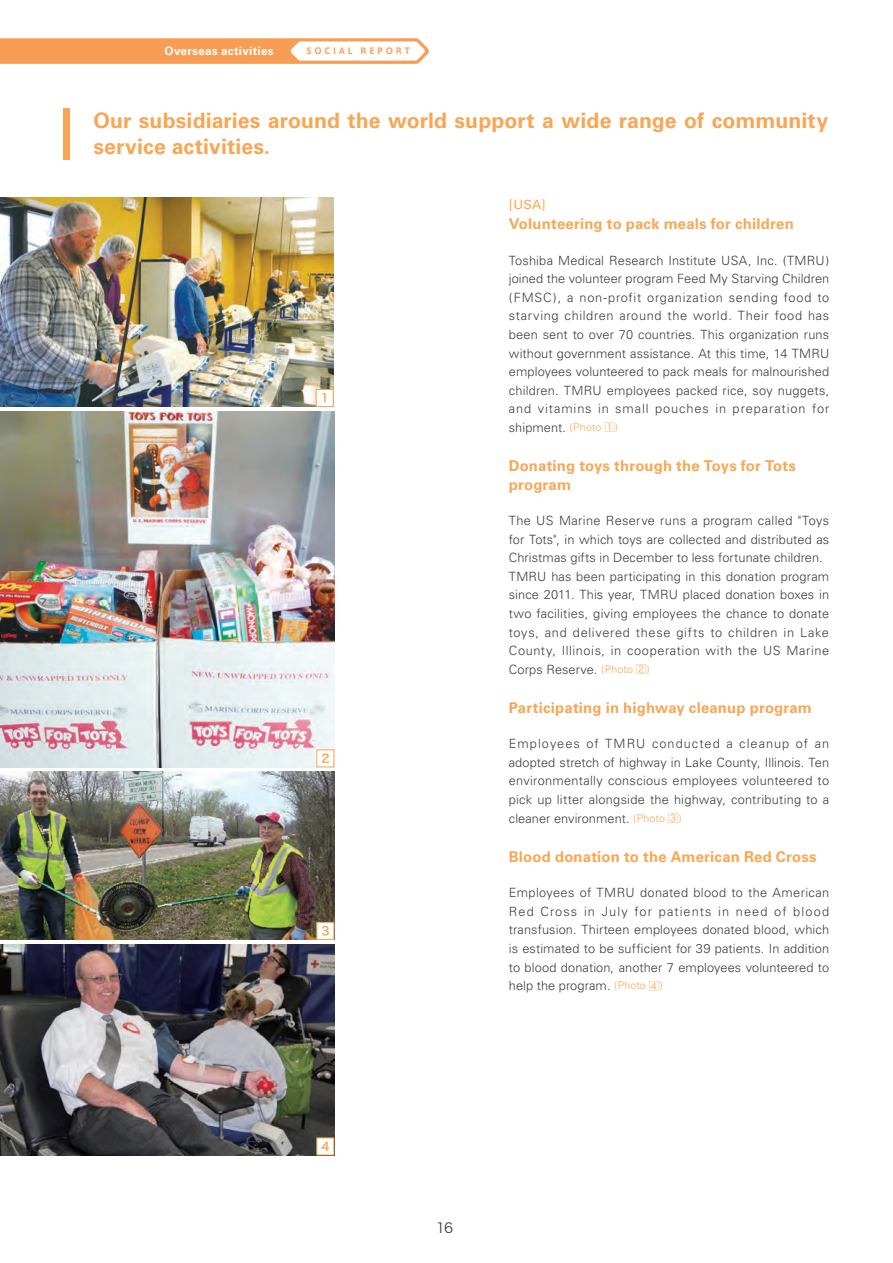
<style>
.page{position:relative;width:893px;height:1263px;background:#fff}
.page>*{position:absolute;margin:0;border:0;box-sizing:border-box;transform-origin:0 0}
.t1{font:700 21.3px/25.5px "Univers";letter-spacing:.005em;color:#f9a654}
.t2{font:700 14.85px/18.6px "Univers";letter-spacing:.01em;color:#f9a654}
.t3{font:13.8px "Hira Kaku Pro W3";color:#3e3e3f}
.t4{font:300 12.75px/18.6px "Univers";letter-spacing:.015em;color:#3e3e3f;text-align:justify}
.t5{font:12.75px "Univers";color:#f9a654}
.t6{font:700 11.7px "Univers";letter-spacing:.025em;color:#fff}
.t7{font:700 8.55px "Axis Std";letter-spacing:.325em;color:#f89d53}
.s1{font-size:10.65px;color:#f9a654}
.s2{font-family:"Hira Kaku Pro W3";font-weight:400;font-size:10.65px;color:#f9a654}
</style>
<div class="page">
<svg style="left:0;top:38px;width:429px;height:26px"></svg>
<div style="left:64px;top:108px;width:6px;height:51px;background:#f9a654"></div>
<img style="left:0;top:772px;width:334px;height:168px">
<img style="left:1px;top:411px;width:333px;height:356px">
<img style="left:0;top:198px;width:333px;height:209px">
<img style="left:0;top:944px;width:334px;height:211px">
<div style="left:316px;top:389px;width:18px;height:18px;background:#fff;border:1px solid #f9a654"></div>
<svg style="left:322px;top:393px;width:4px;height:9px"></svg>
<div style="left:316px;top:749px;width:18px;height:18px;background:#fff;border:1px solid #f9a654"></div>
<svg style="left:322px;top:753px;width:7px;height:10px"></svg>
<div style="left:316px;top:922px;width:18px;height:18px;background:#fff;border:1px solid #f9a654"></div>
<svg style="left:322px;top:926px;width:7px;height:10px"></svg>
<div style="left:316px;top:1137px;width:18px;height:18px;background:#fff;border:1px solid #f9a654"></div>
<svg style="left:321px;top:1142px;width:8px;height:9px"></svg>
<p class="t6" style="left:165px;top:44px;width:111px">Overseas activities</p>
<p class="t7" style="left:307px;top:45px;width:105px">SOCIAL REPORT</p>
<h1 class="t1" style="left:94px;top:108px;width:736px">Our subsidiaries around the world support a wide range of community service activities.</h1>
<p class="t5" style="left:509px;top:197px;width:38px">[USA]</p>
<p class="t2" style="left:509px;top:215px;width:286px">Volunteering to pack meals for children</p>
<p class="t4" style="left:509px;top:251px;width:322px">Toshiba Medical Research Institute USA, Inc. (TMRU) joined the volunteer program Feed My Starving Children (FMSC), a non-profit organization sending food to starving children around the world. Their food has been sent to over 70 countries. This organization runs without government assistance. At this time, 14 TMRU employees volunteered to pack meals for malnourished children. TMRU employees packed rice, soy nuggets, and vitamins in small pouches in preparation for shipment. <span class="s1">(Photo</span> <span class="s2">1</span><span class="s1">)</span></p>
<p class="t2" style="left:509px;top:457px;width:289px">Donating toys through the Toys for Tots program</p>
<p class="t4" style="left:509px;top:511px;width:322px;text-align:left">The US Marine Reserve runs a program called "Toys for Tots", in which toys are collected and distributed as Christmas gifts in December to less fortunate children.<br>TMRU has been participating in this donation program since 2011. This year, TMRU placed donation boxes in two facilities, giving employees the chance to donate toys, and delivered these gifts to children in Lake County, Illinois, in cooperation with the US Marine Corps Reserve. <span class="s1">(Photo</span> <span class="s2">2</span><span class="s1">)</span></p>
<p class="t2" style="left:509px;top:698px;width:305px">Participating in highway cleanup program</p>
<p class="t4" style="left:509px;top:734px;width:322px">Employees of TMRU conducted a cleanup of an adopted stretch of highway in Lake County, Illinois. Ten environmentally conscious employees volunteered to pick up litter alongside the highway, contributing to a cleaner environment. <span class="s1">(Photo</span> <span class="s2">3</span><span class="s1">)</span></p>
<p class="t2" style="left:509px;top:847px;width:309px">Blood donation to the American Red Cross</p>
<p class="t4" style="left:509px;top:883px;width:322px">Employees of TMRU donated blood to the American Red Cross in July for patients in need of blood transfusion. Thirteen employees donated blood, which is estimated to be sufficient for 39 patients. In addition to blood donation, another 7 employees volunteered to help the program. <span class="s1">(Photo</span> <span class="s2">4</span><span class="s1">)</span></p>
<p class="t3" style="left:436px;top:1215px;width:19px">16</p>
</div>
